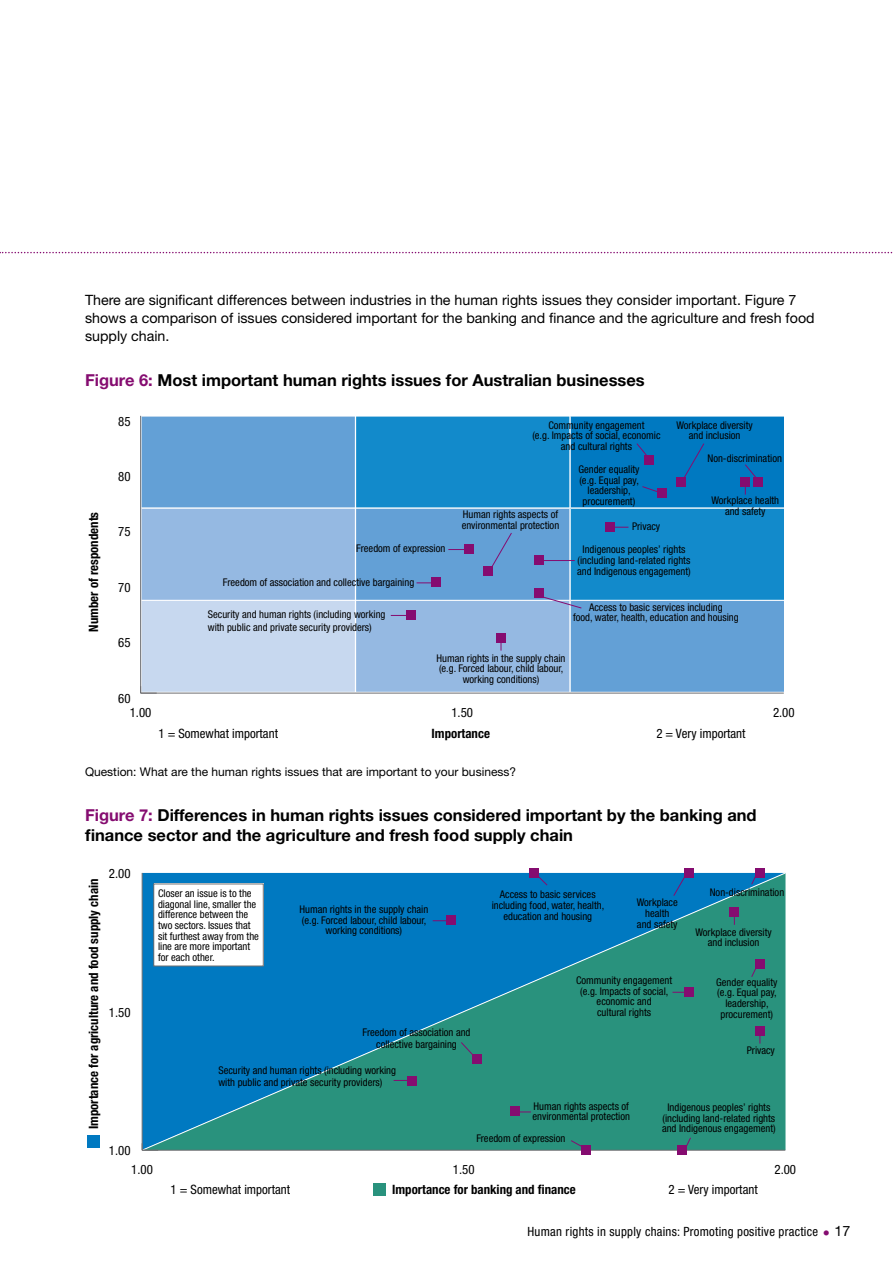
<style>
.page{position:relative;width:893px;height:1263px;background:#fff}
.page>*{position:absolute;margin:0;border:0;box-sizing:border-box;transform-origin:0 0}
.t1{font:700 16.5px/19.5px "Helvetica Neue LT Std";color:#000}
.t2{font:14.25px/18px "Helvetica Neue LT Std";color:#000}
.t3{font:condensed 12.9px "Helvetica Neue LT Std";color:#000}
.t4{font:700 condensed 12.9px "Helvetica Neue LT Std";color:#000}
.t5{font:condensed 12.75px "Helvetica Neue LT Std";letter-spacing:.02em;color:#000}
.t6{font:12px "Helvetica Neue LT Std";color:#000}
.t7{font:condensed 10.65px/10.6px "Helvetica Neue LT Std";color:#000;text-align:center}
.s1{color:#850c70}
.s2{font-weight:500;font-size:14.25px;color:#850c70}
.s3{font-stretch:normal;font-size:14.25px}
</style>
<div class="page">
<svg style="left:0;top:252px;width:893px;height:1px"></svg>
<svg style="left:140px;top:416px;width:644px;height:278px;background:#5fa2d5"></svg>
<svg style="left:142px;top:872px;width:644px;height:279px;background:#18879e"></svg>
<hr style="left:142px;top:1150px;width:643px;height:1px;background:#6d6e71">
<hr style="left:142px;top:873px;width:1px;height:277px;background:#6d6e71">
<svg style="left:142px;top:1143px;width:16px;height:8px"></svg>
<div style="left:729px;top:907px;width:9px;height:9px;background:#850c70"></div>
<div style="left:755px;top:868px;width:9px;height:9px;background:#850c70"></div>
<div style="left:684px;top:868px;width:9px;height:9px;background:#850c70"></div>
<div style="left:446px;top:915px;width:9px;height:10px;background:#850c70"></div>
<div style="left:755px;top:960px;width:9px;height:9px;background:#850c70"></div>
<div style="left:678px;top:1146px;width:9px;height:9px;background:#850c70"></div>
<div style="left:408px;top:1076px;width:9px;height:9px;background:#850c70"></div>
<div style="left:684px;top:987px;width:9px;height:10px;background:#850c70"></div>
<div style="left:511px;top:1107px;width:9px;height:9px;background:#850c70"></div>
<div style="left:581px;top:1146px;width:9px;height:9px;background:#850c70"></div>
<div style="left:755px;top:1026px;width:9px;height:9px;background:#850c70"></div>
<div style="left:530px;top:868px;width:9px;height:9px;background:#850c70"></div>
<div style="left:87px;top:1134px;width:13px;height:13px;background:#0079c1"></div>
<div style="left:373px;top:1183px;width:13px;height:13px;background:#29927d"></div>
<div style="left:154px;top:884px;width:109px;height:82px;background:#fff"></div>
<div style="left:153px;top:883px;width:111px;height:83px;border:1px solid #6d6e71"></div>
<svg style="left:533px;top:872px;width:15px;height:14px"></svg>
<svg style="left:673px;top:874px;width:14px;height:23px"></svg>
<svg style="left:672px;top:992px;width:12px;height:1px"></svg>
<svg style="left:460px;top:1041px;width:21px;height:22px"></svg>
<svg style="left:570px;top:1139px;width:19px;height:12px"></svg>
<svg style="left:394px;top:1080px;width:14px;height:1px"></svg>
<svg style="left:682px;top:1137px;width:9px;height:14px"></svg>
<svg style="left:433px;top:920px;width:13px;height:1px"></svg>
<svg style="left:751px;top:872px;width:9px;height:13px"></svg>
<svg style="left:751px;top:961px;width:9px;height:17px"></svg>
<p class="t2" style="left:85px;top:291px;width:731px">There are significant differences between industries in the human rights issues they consider important. Figure 7 shows a comparison of issues considered important for the banking and finance and the agriculture and fresh food supply chain.</p>
<h1 class="t1" style="left:85px;top:370px;width:561px"><span class="s1">Figure 6:</span> Most important human rights issues for Australian businesses</h1>
<p class="t4" style="left:86px;top:632px;width:121px;rotate:-90deg">Number of respondents</p>
<p class="t3" style="left:118px;top:413px;width:14px">85</p>
<p class="t3" style="left:118px;top:469px;width:14px">80</p>
<p class="t3" style="left:118px;top:524px;width:14px">75</p>
<p class="t3" style="left:118px;top:580px;width:14px">70</p>
<p class="t3" style="left:118px;top:635px;width:14px">65</p>
<p class="t3" style="left:118px;top:691px;width:14px">60</p>
<p class="t7" style="left:356px;top:543px;width:91px">Freedom of expression</p>
<p class="t7" style="left:223px;top:577px;width:193px">Freedom of association and collective bargaining</p>
<p class="t7" style="left:208px;top:608px;width:179px;line-height:12.1px;text-align:left">Security and human rights (including working with public and private security providers)</p>
<p class="t7" style="left:532px;top:419px;width:130px">Community engagement<br>(e.g. Impacts of social, economic and cultural rights</p>
<p class="t7" style="left:676px;top:419px;width:78px">Workplace diversity and inclusion</p>
<p class="t7" style="left:578px;top:464px;width:63px">Gender equality (e.g. Equal pay, leadership, procurement)</p>
<p class="t7" style="left:582px;top:515px;width:104px;line-height:23.1px;text-align:left;text-indent:50px">Privacy<br>Indigenous peoples’ rights</p>
<p class="t7" style="left:577px;top:555px;width:115px;text-align:left">(including land-related rights and Indigenous engagement)</p>
<p class="t7" style="left:573px;top:601px;width:167px">Access to basic services including<br>food, water, health, education and housing</p>
<p class="t7" style="left:707px;top:453px;width:76px">Non-discrimination</p>
<p class="t7" style="left:711px;top:495px;width:69px">Workplace health and safety</p>
<p class="t7" style="left:462px;top:509px;width:99px;text-align:left">Human rights aspects of environmental protection</p>
<p class="t7" style="left:436px;top:652px;width:130px">Human rights in the supply chain (e.g. Forced labour, child labour, working conditions)</p>
<p class="t3" style="left:130px;top:705px;width:23px">1.00</p>
<p class="t3" style="left:451px;top:705px;width:23px">1.50</p>
<p class="t3" style="left:773px;top:705px;width:23px">2.00</p>
<p class="t3" style="left:158px;top:726px;width:121px">1 = Somewhat important</p>
<p class="t4" style="left:432px;top:726px;width:60px">Importance</p>
<p class="t3" style="left:656px;top:726px;width:91px">2 = Very important</p>
<p class="t6" style="left:85px;top:765px;width:433px">Question: What are the human rights issues that are important to your business?</p>
<h1 class="t1" style="left:85px;top:805px;width:673px"><span class="s1">Figure 7:</span> Differences in human rights issues considered important by the banking and finance sector and the agriculture and fresh food supply chain</h1>
<p class="t4" style="left:86px;top:1129px;width:252px;rotate:-90deg">Importance for agriculture and food supply chain</p>
<p class="t3" style="left:109px;top:866px;width:23px">2.00</p>
<p class="t3" style="left:109px;top:1005px;width:23px">1.50</p>
<p class="t3" style="left:109px;top:1143px;width:23px">1.00</p>
<p class="t7" style="left:158px;top:888px;width:102px;text-align:left">Closer an issue is to the diagonal line, smaller the difference between the two sectors. Issues that sit furthest away from the line are more important for each other.</p>
<p class="t7" style="left:710px;top:887px;width:76px">Non-discrimination</p>
<p class="t7" style="left:492px;top:889px;width:114px">Access to basic services including food, water, health, education and housing</p>
<p class="t7" style="left:637px;top:897px;width:43px">Workplace health and safety</p>
<p class="t7" style="left:299px;top:904px;width:130px">Human rights in the supply chain (e.g. Forced labour, child labour, working conditions)</p>
<p class="t7" style="left:695px;top:927px;width:78px">Workplace diversity and inclusion</p>
<p class="t7" style="left:716px;top:976px;width:63px">Gender equality (e.g. Equal pay, leadership, procurement)</p>
<p class="t7" style="left:747px;top:1044px;width:30px">Privacy</p>
<p class="t7" style="left:576px;top:975px;width:98px">Community engagement (e.g. Impacts of social, economic and<br>cultural rights</p>
<p class="t7" style="left:362px;top:1026px;width:110px;line-height:12.1px">Freedom of association and collective bargaining</p>
<p class="t7" style="left:218px;top:1064px;width:179px;line-height:12.1px;text-align:left">Security and human rights (including working with public and private security providers)</p>
<p class="t7" style="left:532px;top:1100px;width:99px;text-align:left">Human rights aspects of environmental protection</p>
<p class="t7" style="left:476px;top:1132px;width:91px">Freedom of expression</p>
<p class="t7" style="left:662px;top:1102px;width:115px">Indigenous peoples’ rights (including land-related rights and Indigenous engagement)</p>
<p class="t3" style="left:131px;top:1162px;width:23px">1.00</p>
<p class="t3" style="left:453px;top:1162px;width:23px">1.50</p>
<p class="t3" style="left:774px;top:1162px;width:23px">2.00</p>
<p class="t3" style="left:171px;top:1182px;width:121px">1 = Somewhat important</p>
<p class="t4" style="left:392px;top:1181px;width:185px">Importance for banking and finance</p>
<p class="t3" style="left:668px;top:1182px;width:91px">2 = Very important</p>
<p class="t5" style="left:528px;top:1224px;width:324px">Human rights in supply chains: Promoting positive practice <span class="s2">•</span> <span class="s3">17</span></p>
</div>
